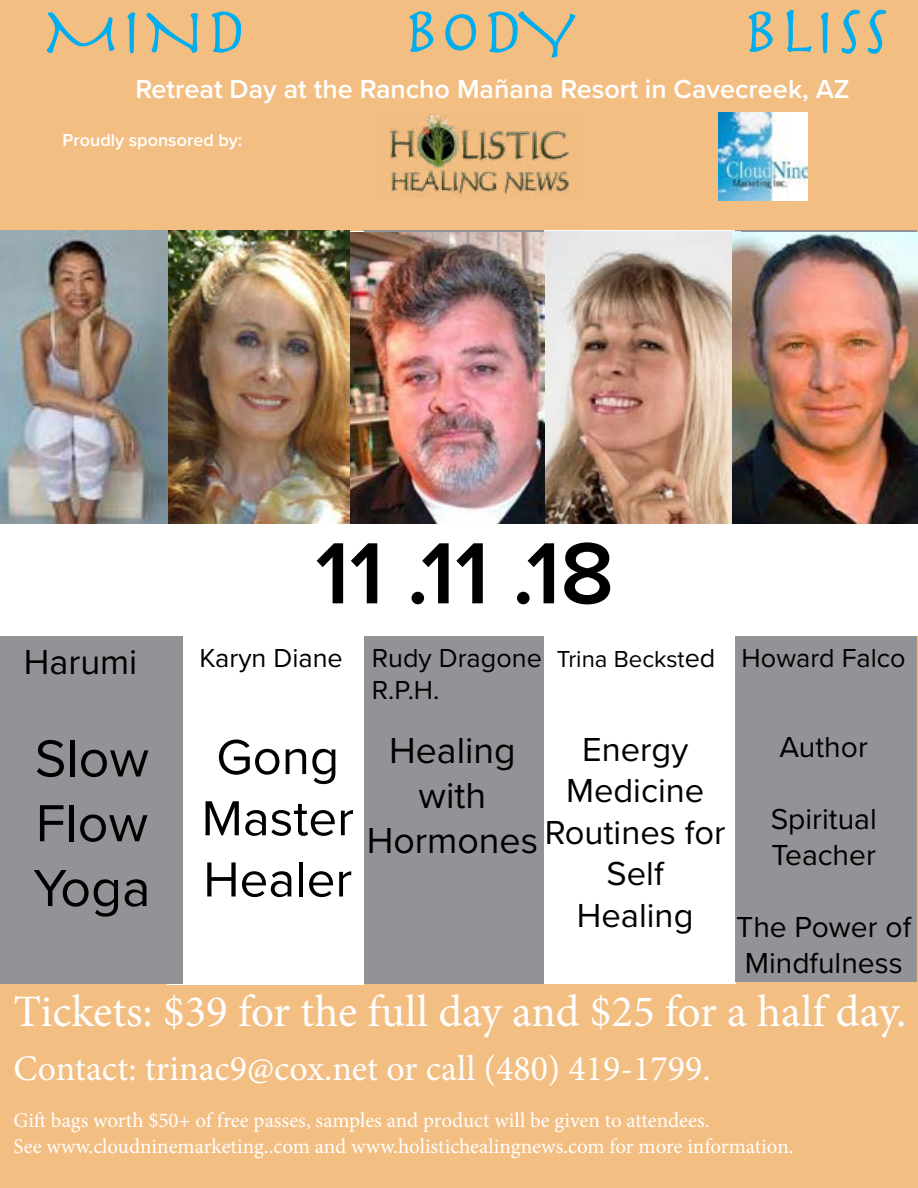
<style>
.page{position:relative;width:918px;height:1188px;background:#f3be82}
.page>*{position:absolute;margin:0;border:0;box-sizing:border-box;transform-origin:0 0}
.t1{font:600 90px "Proxima Nova";color:#000}
.t2{font:67.5px "Herculanum";color:#00aeef}
.t3{font:54px/64.8px "Proxima Nova";color:#000;text-align:justify}
.t4{font:51px/61.2px "Proxima Nova";color:#000}
.t5{font:45px "Minion Pro";color:#fff}
.t6{font:37.5px/45px "Proxima Nova";color:#000;text-align:center}
.t7{font:36px "Minion Pro";color:#fff}
.t8{font:36px "Proxima Nova";color:#000}
.t9{font:34.5px/41.4px "Proxima Nova";color:#000;text-align:center}
.t10{font:30px/36px "Proxima Nova";color:#000}
.t11{font:27px/32.4px "Proxima Nova";color:#000}
.t12{font:600 27px "Proxima Nova";color:#fff}
.t13{font:21px/25.2px "Minion Pro";color:#fff}
.t14{font:600 18px "Proxima Nova";color:#fff}
.s1{font-size:24px}
</style>
<div class="page">
<div style="left:364px;top:231px;width:181px;height:753px;background:#919396"></div>
<div style="left:544px;top:231px;width:192px;height:753px;background:#fff"></div>
<div style="left:736px;top:231px;width:181px;height:751px;background:#919396"></div>
<div style="left:167px;top:231px;width:197px;height:753px;background:#fff"></div>
<div style="left:0;top:231px;width:183px;height:753px;background:#919396"></div>
<img style="left:349px;top:232px;width:196px;height:292px">
<img style="left:545px;top:232px;width:188px;height:292px">
<img style="left:0;top:231px;width:349px;height:293px">
<img style="left:733px;top:232px;width:185px;height:292px">
<div style="left:0;top:524px;width:918px;height:111px;background:#fff"></div>
<img style="left:718px;top:113px;width:89px;height:88px">
<img style="left:389px;top:114px;width:181px;height:82px">
<h2 class="t2" style="left:42px;top:-12px;width:209px">MIND</h2>
<h2 class="t2" style="left:403px;top:-12px;width:174px">BODY</h2>
<h2 class="t2" style="left:742px;top:-12px;width:148px">BLISS</h2>
<p class="t12" style="left:135px;top:69px;width:716px">Retreat Day at the Rancho Mañana Resort in Cavecreek, AZ</p>
<p class="t14" style="left:63px;top:127px;width:181px">Proudly sponsored by:</p>
<h1 class="t1" style="left:315px;top:506px;width:300px">11 .11 .18</h1>
<h3 class="t8" style="left:24px;top:635px;width:115px">Harumi</h3>
<p class="t11" style="left:372px;top:640px;width:172px;text-indent:-172px">Karyn Diane Rudy Dragone<br>R.P.H.</p>
<p class="t11" style="left:557px;top:640px;width:350px"><span class="s1">Trina Beckst</span>ed Howard Falco</p>
<h3 class="t3" style="left:33px;top:724px;width:119px">Slow Flow Yoga</h3>
<h3 class="t4" style="left:202px;top:724px;width:154px">Gong<br>Master<br>Healer</h3>
<h3 class="t6" style="left:367px;top:727px;width:173px">Healing with<br>Hormones</h3>
<h3 class="t9" style="left:545px;top:727px;width:182px">Energy<br>Medicine<br>Routines for<br>Self<br>Healing</h3>
<h3 class="t10" style="left:780px;top:728px;width:90px">Author</h3>
<h3 class="t10" style="left:771px;top:800px;width:108px">Spiritual<br>Teacher</h3>
<h3 class="t10" style="left:736px;top:908px;width:176px">The Power of<br>Mindfulness</h3>
<h3 class="t5" style="left:14px;top:981px;width:894px">Tickets: $39 for the full day and $25 for a half day.</h3>
<h3 class="t7" style="left:14px;top:1044px;width:699px">Contact: trinac9@cox.net or call (480) 419-1799.</h3>
<p class="t13" style="left:14px;top:1108px;width:782px">Gift bags worth $50+ of free passes, samples and product will be given to attendees.<br>See www.cloudninemarketing..com and www.holistichealingnews.com for more information.</p>
</div>
